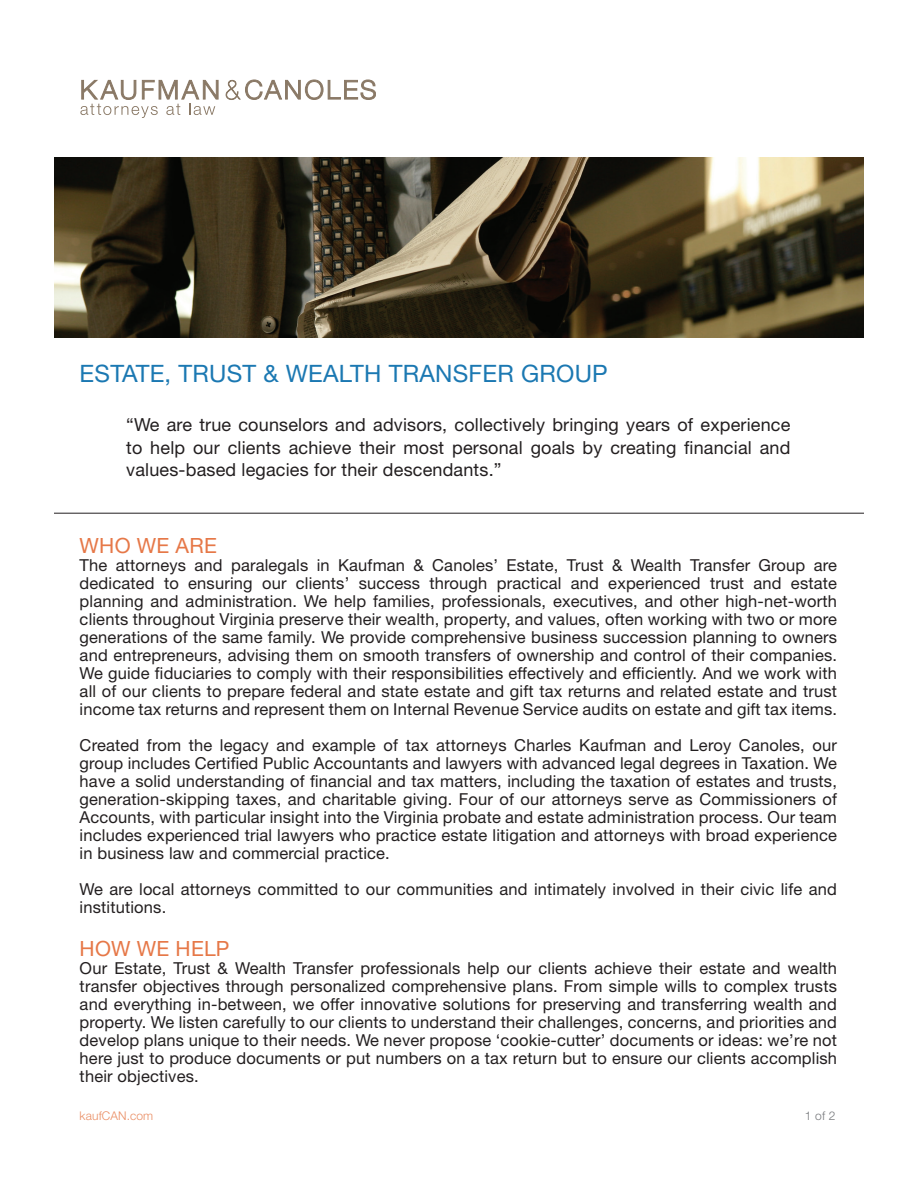
<style>
.page{position:relative;width:918px;height:1188px;background:#fff}
.page>*{position:absolute;margin:0;border:0;box-sizing:border-box;transform-origin:0 0}
.t1{font:24px "Helvetica Neue LT Std";letter-spacing:.01em;color:#1b78b2}
.t2{font:21px "Helvetica Neue LT Std";letter-spacing:.01em;color:#e67848}
.t3{font:18px/22.5px "Helvetica Neue LT Std";letter-spacing:.01em;color:#231f20;text-align:justify}
.t4{font:16.5px/18px "Helvetica Neue LT Std";letter-spacing:.01em;color:#231f20;text-align:justify}
.t5{font:300 12px "Helvetica Neue LT Std";letter-spacing:.01em;color:#ea8e64}
.t6{font:300 12px "Helvetica Neue LT Std";color:#76787b}
</style>
<div class="page">
<svg style="left:226px;top:80px;width:150px;height:20px"></svg>
<svg style="left:80px;top:80px;width:138px;height:38px"></svg>
<hr style="left:54px;top:513px;width:810px;height:1px;background:#231f20">
<img style="left:54px;top:158px;width:810px;height:180px">
<p class="t1" style="left:80px;top:359px;width:530px">ESTATE, TRUST &amp; WEALTH TRANSFER GROUP</p>
<p class="t3" style="left:126px;top:413px;width:666px">“We are true counselors and advisors, collectively bringing years of experience to help our clients achieve their most personal goals by creating financial and values-based legacies for their descendants.”</p>
<p class="t2" style="left:80px;top:533px;width:139px">WHO WE ARE</p>
<p class="t4" style="left:80px;top:556px;width:759px">The attorneys and paralegals in Kaufman &amp; Canoles’ Estate, Trust &amp; Wealth Transfer Group are dedicated to ensuring our clients’ success through practical and experienced trust and estate planning and administration. We help families, professionals, executives, and other high-net-worth clients throughout Virginia preserve their wealth, property, and values, often working with two or more generations of the same family. We provide comprehensive business succession planning to owners and entrepreneurs, advising them on smooth transfers of ownership and control of their companies.<br>We guide fiduciaries to comply with their responsibilities effectively and efficiently. And we work with all of our clients to prepare federal and state estate and gift tax returns and related estate and trust income tax returns and represent them on Internal Revenue Service audits on estate and gift tax items.</p>
<p class="t4" style="left:80px;top:736px;width:759px">Created from the legacy and example of tax attorneys Charles Kaufman and Leroy Canoles, our group includes Certified Public Accountants and lawyers with advanced legal degrees in Taxation. We have a solid understanding of financial and tax matters, including the taxation of estates and trusts, generation-skipping taxes, and charitable giving. Four of our attorneys serve as Commissioners of Accounts, with particular insight into the Virginia probate and estate administration process. Our team includes experienced trial lawyers who practice estate litigation and attorneys with broad experience in business law and commercial practice.</p>
<p class="t4" style="left:80px;top:880px;width:759px">We are local attorneys committed to our communities and intimately involved in their civic life and institutions.</p>
<p class="t2" style="left:80px;top:936px;width:151px">HOW WE HELP</p>
<p class="t4" style="left:80px;top:959px;width:759px">Our Estate, Trust &amp; Wealth Transfer professionals help our clients achieve their estate and wealth transfer objectives through personalized comprehensive plans. From simple wills to complex trusts and everything in-between, we offer innovative solutions for preserving and transferring wealth and property. We listen carefully to our clients to understand their challenges, concerns, and priorities and develop plans unique to their needs. We never propose ‘cookie-cutter’ documents or ideas: we’re not here just to produce documents or put numbers on a tax return but to ensure our clients accomplish their objectives.</p>
<p class="t5" style="left:80px;top:1108px;width:75px">kaufCAN.com</p>
<p class="t6" style="left:805px;top:1108px;width:32px">1 of 2</p>
</div>
